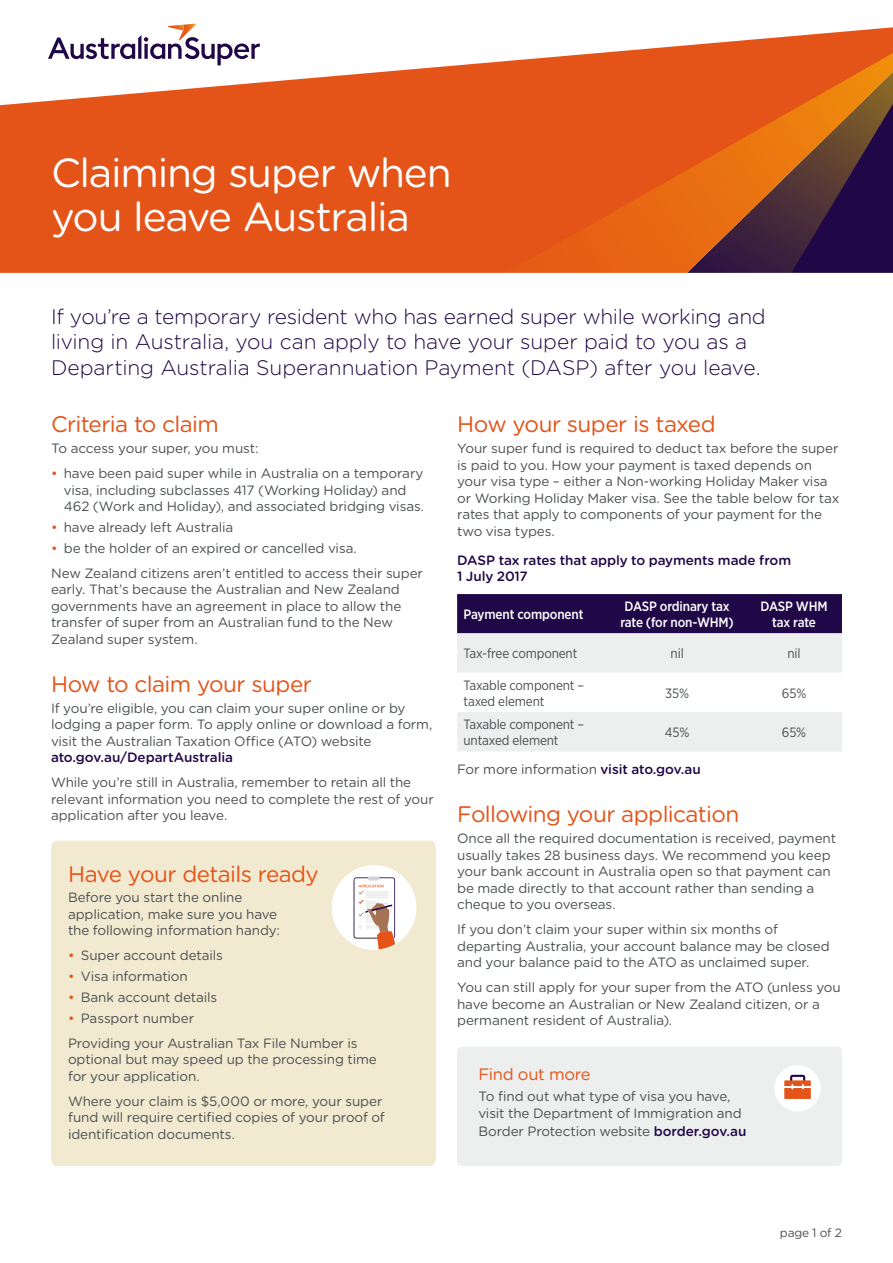
<style>
.page{position:relative;width:893px;height:1263px;background:#fff}
.page>*{position:absolute;margin:0;border:0;box-sizing:border-box;transform-origin:0 0}
.t1{font:40.5px/43.5px "Gotham Rounded";letter-spacing:-.03em;color:#fff}
.t2{font:22.5px "Gotham Rounded";letter-spacing:-.03em;color:#e45317}
.t3{font:300 21px/25.5px "Gotham Rounded";letter-spacing:-.01em;color:#200747}
.t4{font:16.5px "Gotham Rounded";letter-spacing:-.02em;color:#e45317}
.t5{font:13.5px/16.5px "Gotham Rounded";letter-spacing:-.01em;color:#4b4f51}
.t6{font:13.5px/15.8px "Gotham Narrow";letter-spacing:-.01em;color:#4b4f51}
.t7{font:500 13.5px/16.5px "Gotham Rounded";letter-spacing:-.005em;color:#200747}
.t8{font:500 13.5px/15.8px "Gotham Narrow";letter-spacing:-.01em;color:#fff;text-align:center}
.t9{font:12px "Gotham Rounded";letter-spacing:-.02em;color:#4b4f51}
.s1{color:#e45317}
.s2{font-weight:500;color:#200747}
</style>
<div class="page">
<div style="left:51px;top:841px;width:385px;height:325px;background:#f1ead1"></div>
<div style="left:457px;top:594px;width:385px;height:39px;background:#200747"></div>
<div style="left:457px;top:633px;width:385px;height:118px;background:#edeeee"></div>
<svg style="left:457px;top:673px;width:385px;height:39px"></svg>
<div style="left:457px;top:1047px;width:385px;height:119px;background:#edeeee;border-radius:4px"></div>
<div style="left:775px;top:1065px;width:46px;height:46px;background:#fff;border-radius:50%"></div>
<div style="left:784px;top:1080px;width:27px;height:19px;background:#e45317"></div>
<svg style="left:784px;top:1075px;width:27px;height:14px"></svg>
<div style="left:332px;top:865px;width:84px;height:85px;background:#fff;border-radius:50%"></div>
<div style="left:353px;top:880px;width:40px;height:59px;background:#a49698;border-radius:3px"></div>
<svg style="left:354px;top:876px;width:41px;height:73px;background:#e3cdc7"></svg>
<div style="left:0;top:106px;width:506px;height:167px;background:#e45317"></div>
<svg style="left:506px;top:106px;width:387px;height:167px;background:#b04b21"></svg>
<svg style="left:0;top:23px;width:893px;height:83px"></svg>
<svg style="left:48px;top:24px;width:212px;height:41px"></svg>
<h1 class="t1" style="left:51px;top:149px;width:402px">Claiming super when you leave Australia</h1>
<h3 class="t3" style="left:51px;top:303px;width:716px">If you’re a temporary resident who has earned super while working and living in Australia, you can apply to have your super paid to you as a<br>Departing Australia Superannuation Payment (DASP) after you leave.</h3>
<h2 class="t2" style="left:51px;top:409px;width:169px">Criteria to claim</h2>
<p class="t5" style="left:51px;top:439px;width:209px">To access your super, you must:</p>
<p class="t5" style="left:64px;top:464px;width:362px;text-indent:-13px"><span class="s1">•</span> have been paid super while in Australia on a temporary visa, including subclasses 417 (Working Holiday) and<br>462 (Work and Holiday), and associated bridging visas.</p>
<p class="t5" style="left:51px;top:518px;width:184px"><span class="s1">•</span> have already left Australia</p>
<p class="t5" style="left:51px;top:535px;width:374px;line-height:25px"><span class="s1">•</span> be the holder of an expired or cancelled visa.<br>New Zealand citizens aren’t entitled to access their super</p>
<p class="t5" style="left:51px;top:580px;width:352px">early. That’s because the Australian and New Zealand governments have an agreement in place to allow the transfer of super from an Australian fund to the New Zealand super system.</p>
<h2 class="t2" style="left:51px;top:668px;width:262px">How to claim your super</h2>
<p class="t5" style="left:51px;top:699px;width:383px">If you’re eligible, you can claim your super online or by lodging a paper form. To apply online or download a form, visit the Australian Taxation Office (ATO) website</p>
<p class="t7" style="left:51px;top:748px;width:184px">ato.gov.au/DepartAustralia</p>
<p class="t5" style="left:51px;top:773px;width:384px">While you’re still in Australia, remember to retain all the relevant information you need to complete the rest of your application after you leave.</p>
<h2 class="t2" style="left:457px;top:409px;width:260px">How your super is taxed</h2>
<p class="t5" style="left:457px;top:439px;width:384px">Your super fund is required to deduct tax before the super is paid to you. How your payment is taxed depends on your visa type – either a Non-working Holiday Maker visa or Working Holiday Maker visa. See the table below for tax rates that apply to components of your payment for the two visa types.</p>
<p class="t7" style="left:457px;top:551px;width:336px">DASP tax rates that apply to payments made from<br>1 July 2017</p>
<p class="t8" style="left:463px;top:606px;width:122px">Payment component</p>
<p class="t8" style="left:620px;top:598px;width:115px">DASP ordinary tax rate (for non-WHM)</p>
<p class="t8" style="left:761px;top:598px;width:68px">DASP WHM tax rate</p>
<p class="t6" style="left:463px;top:645px;width:115px">Tax-free component</p>
<p class="t6" style="left:671px;top:645px;width:15px">nil</p>
<p class="t6" style="left:787px;top:645px;width:15px">nil</p>
<p class="t6" style="left:463px;top:677px;width:122px">Taxable component – taxed element</p>
<p class="t6" style="left:665px;top:685px;width:25px">35%</p>
<p class="t6" style="left:782px;top:685px;width:26px">65%</p>
<p class="t6" style="left:463px;top:716px;width:122px">Taxable component – untaxed element</p>
<p class="t6" style="left:665px;top:724px;width:26px">45%</p>
<p class="t6" style="left:782px;top:724px;width:26px">65%</p>
<p class="t5" style="left:457px;top:760px;width:245px">For more information <span class="s2">visit ato.gov.au</span></p>
<h2 class="t2" style="left:457px;top:799px;width:284px">Following your application</h2>
<p class="t5" style="left:457px;top:829px;width:380px">Once all the required documentation is received, payment usually takes 28 business days. We recommend you keep your bank account in Australia open so that payment can be made directly to that account rather than sending a cheque to you overseas.</p>
<p class="t5" style="left:457px;top:920px;width:374px">If you don’t claim your super within six months of departing Australia, your account balance may be closed and your balance paid to the ATO as unclaimed super.</p>
<p class="t5" style="left:457px;top:978px;width:385px">You can still apply for your super from the ATO (unless you have become an Australian or New Zealand citizen, or a permanent resident of Australia).</p>
<h2 class="t2" style="left:68px;top:858px;width:252px">Have your details ready</h2>
<p class="t5" style="left:68px;top:889px;width:214px">Before you start the online application, make sure you have the following information handy:</p>
<p class="t5" style="left:68px;top:947px;width:156px"><span class="s1">•</span> Super account details</p>
<p class="t5" style="left:68px;top:967px;width:121px"><span class="s1">•</span> Visa information</p>
<p class="t5" style="left:68px;top:988px;width:151px"><span class="s1">•</span> Bank account details</p>
<p class="t5" style="left:68px;top:1005px;width:291px;line-height:25px"><span class="s1">•</span> Passport number<br>Providing your Australian Tax File Number is</p>
<p class="t5" style="left:68px;top:1050px;width:310px">optional but may speed up the processing time for your application.</p>
<p class="t5" style="left:68px;top:1092px;width:318px">Where your claim is $5,000 or more, your super fund will require certified copies of your proof of identification documents.</p>
<p class="t4" style="left:478px;top:1062px;width:114px">Find out more</p>
<p class="t5" style="left:478px;top:1087px;width:270px;line-height:17.2px">To find out what type of visa you have, visit the Department of Immigration and<br>Border Protection website <span class="s2">border.gov.au</span></p>
<p class="t9" style="left:780px;top:1224px;width:64px">page 1 of 2</p>
</div>
